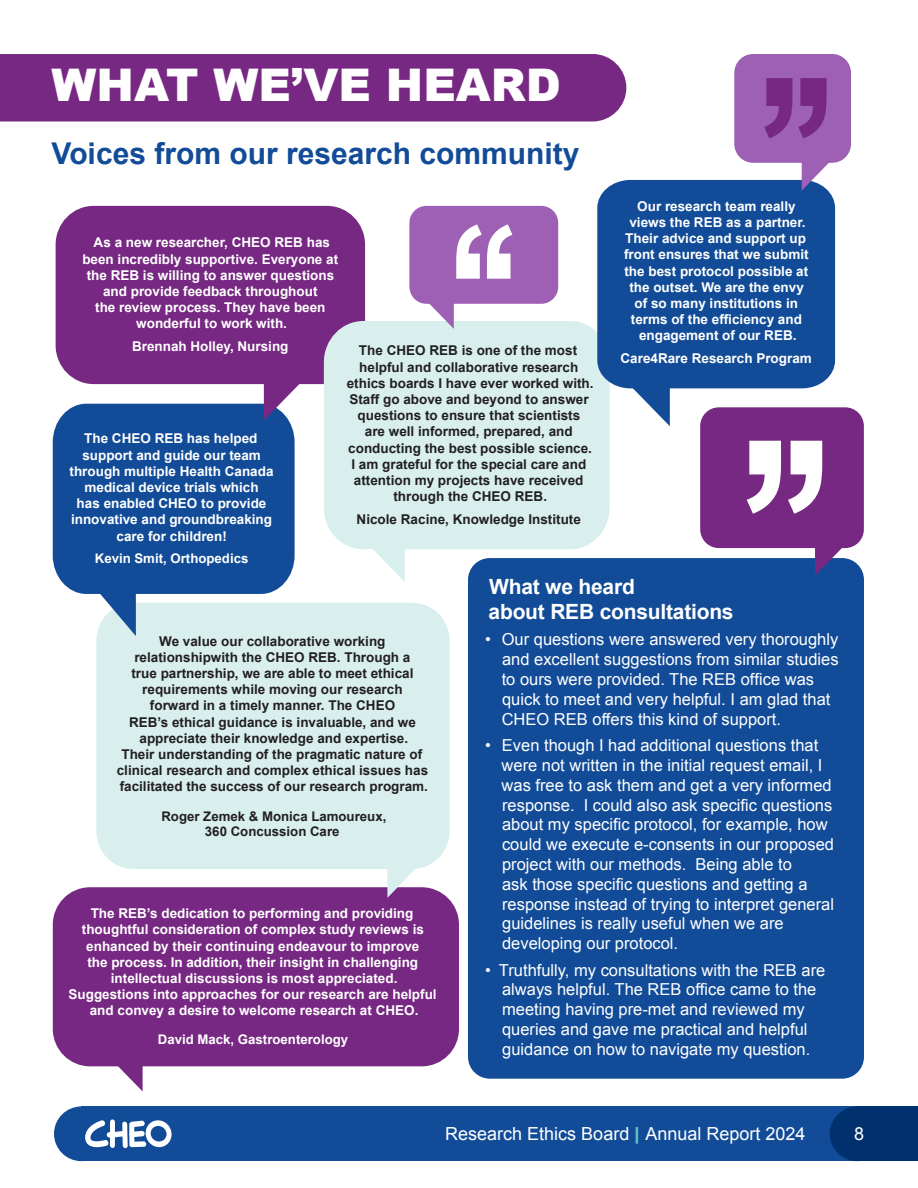
<style>
.page{position:relative;width:918px;height:1188px;background:#fff}
.page>*{position:absolute;margin:0;border:0;box-sizing:border-box;transform-origin:0 0}
.Section_Header{font:900 45px "Arial";color:#fff}
.t1{font:700 30px "Arial";color:#124c98}
.Body{font:700 21px/25.2px "Arial";letter-spacing:-.01em;color:#fff}
.t2{font:18px "Arial";color:#fff}
.t3{font:16.5px/19.8px "Arial";color:#fff}
.Quote_attribution{font:700 13.5px/16.2px "Arial";color:#fff;text-align:center}
.Quote_attribution-2{font:700 13.5px/16.2px "Arial";color:#231f20;text-align:center}
.Quote_attribution-3{font:700 13.2px "Arial";color:#fff}
.Quote_attribution-4{font:700 13.2px/15.9px "Arial";color:#231f20;text-align:center}
.s1{font-weight:900;color:#66c7c7}
</style>
<div class="page">
<div style="left:54px;top:1106px;width:55px;height:55px;background:#124c98;border-radius:50%"></div>
<div style="left:81px;top:1106px;width:837px;height:55px;background:#124c98"></div>
<div style="left:830px;top:1106px;width:54px;height:55px;background:#00306d;border-radius:50%"></div>
<div style="left:857px;top:1106px;width:61px;height:55px;background:#00306d"></div>
<svg style="left:85px;top:1119px;width:87px;height:29px"></svg>
<div style="left:53px;top:887px;width:406px;height:179px;background:#772882;border-radius:37px"></div>
<svg style="left:86px;top:1066px;width:57px;height:25px"></svg>
<div style="left:96px;top:603px;width:354px;height:266px;background:#d8efee;border-radius:37px"></div>
<svg style="left:387px;top:852px;width:57px;height:46px"></svg>
<div style="left:53px;top:404px;width:242px;height:190px;background:#124c98"></div>
<svg style="left:85px;top:576px;width:51px;height:60px"></svg>
<div style="left:468px;top:558px;width:396px;height:521px;background:#124c98;border-radius:22px"></div>
<div style="left:0;top:54px;width:626px;height:68px;background:#772882"></div>
<div style="left:56px;top:206px;width:309px;height:178px;background:#772882;border-radius:38px"></div>
<svg style="left:264px;top:384px;width:39px;height:36px"></svg>
<div style="left:324px;top:321px;width:286px;height:228px;background:#d8efee;border-radius:40px"></div>
<svg style="left:372px;top:549px;width:33px;height:33px"></svg>
<div style="left:597px;top:180px;width:238px;height:208px;background:#124c98"></div>
<svg style="left:622px;top:377px;width:48px;height:49px"></svg>
<div style="left:409px;top:206px;width:149px;height:98px;background:#9e60b4;border-radius:17px"></div>
<svg style="left:428px;top:303px;width:26px;height:26px"></svg>
<svg style="left:456px;top:224px;width:56px;height:55px"></svg>
<div style="left:734px;top:54px;width:117px;height:109px;background:#9e60b4;border-radius:19px"></div>
<svg style="left:802px;top:162px;width:28px;height:29px"></svg>
<svg style="left:764px;top:78px;width:63px;height:60px"></svg>
<div style="left:700px;top:407px;width:164px;height:141px;background:#772882;border-radius:19px"></div>
<svg style="left:815px;top:548px;width:28px;height:28px"></svg>
<svg style="left:747px;top:441px;width:75px;height:73px"></svg>
<h1 class="Section_Header" style="left:52px;top:52px;width:511px">WHAT WE’VE HEARD</h1>
<h1 class="t1" style="left:52px;top:134px;width:529px">Voices from our research community</h1>
<p class="Quote_attribution" style="left:82px;top:235px;width:257px">As a new researcher, CHEO REB has been incredibly supportive. Everyone at the REB is willing to answer questions and provide feedback throughout<br>the review process. They have been wonderful to work with.</p>
<p class="Quote_attribution" style="left:132px;top:339px;width:158px">Brennah Holley, Nursing</p>
<p class="Quote_attribution-2" style="left:347px;top:343px;width:248px">The CHEO REB is one of the most helpful and collaborative research ethics boards I have ever worked with.<br>Staff go above and beyond to answer questions to ensure that scientists<br>are well informed, prepared, and conducting the best possible science.<br>I am grateful for the special care and attention my projects have received through the CHEO REB.</p>
<p class="Quote_attribution-2" style="left:357px;top:512px;width:226px">Nicole Racine, Knowledge Institute</p>
<p class="Quote_attribution" style="left:70px;top:431px;width:206px">The CHEO REB has helped support and guide our team through multiple Health Canada medical device trials which<br>has enabled CHEO to provide innovative and groundbreaking care for children!</p>
<p class="Quote_attribution-3" style="left:95px;top:550px;width:155px">Kevin Smit, Orthopedics</p>
<p class="Quote_attribution" style="left:624px;top:198px;width:186px">Our research team really views the REB as a partner.<br>Their advice and support up front ensures that we submit the best protocol possible at the outset. We are the envy of so many institutions in terms of the efficiency and engagement of our REB.</p>
<p class="Quote_attribution" style="left:621px;top:351px;width:193px">Care4Rare Research Program</p>
<p class="Quote_attribution-2" style="left:117px;top:633px;width:313px">We value our collaborative working relationshipwith the CHEO REB. Through a<br>true partnership, we are able to meet ethical requirements while moving our research forward in a timely manner. The CHEO<br>REB’s ethical guidance is invaluable, and we appreciate their knowledge and expertise.<br>Their understanding of the pragmatic nature of clinical research and complex ethical issues has facilitated the success of our research program.</p>
<p class="Quote_attribution-4" style="left:161px;top:808px;width:226px">Roger Zemek &amp; Monica Lamoureux,<br>360 Concussion Care</p>
<p class="Quote_attribution" style="left:69px;top:906px;width:370px">The REB’s dedication to performing and providing thoughtful consideration of complex study reviews is enhanced by their continuing endeavour to improve<br>the process. In addition, their insight in challenging intellectual discussions is most appreciated.<br>Suggestions into approaches for our research are helpful and convey a desire to welcome research at CHEO.</p>
<p class="Quote_attribution-3" style="left:158px;top:1031px;width:192px">David Mack, Gastroenterology</p>
<p class="Body" style="left:489px;top:574px;width:247px">What we heard<br>about REB consultations</p>
<p class="t3" style="left:502px;top:630px;width:338px;text-indent:-17px">• Our questions were answered very thoroughly and excellent suggestions from similar studies to ours were provided. The REB office was quick to meet and very helpful. I am glad that CHEO REB offers this kind of support.</p>
<p class="t3" style="left:502px;top:736px;width:334px;text-indent:-17px">• Even though I had additional questions that were not written in the initial request email, I was free to ask them and get a very informed response. I could also ask specific questions about my specific protocol, for example, how could we execute e-consents in our proposed project with our methods. Being able to<br>ask those specific questions and getting a response instead of trying to interpret general guidelines is really useful when we are developing our protocol.</p>
<p class="t3" style="left:485px;top:960px;width:342px;text-align:center">• Truthfully, my consultations with the REB are always helpful. The REB office came to the meeting having pre-met and reviewed my queries and gave me practical and helpful guidance on how to navigate my question.</p>
<h3 class="t2" style="left:445px;top:1122px;width:362px">Research Ethics Board <span class="s1">|</span> Annual Report 2024</h3>
<h3 class="t2" style="left:854px;top:1122px;width:12px">8</h3>
</div>
